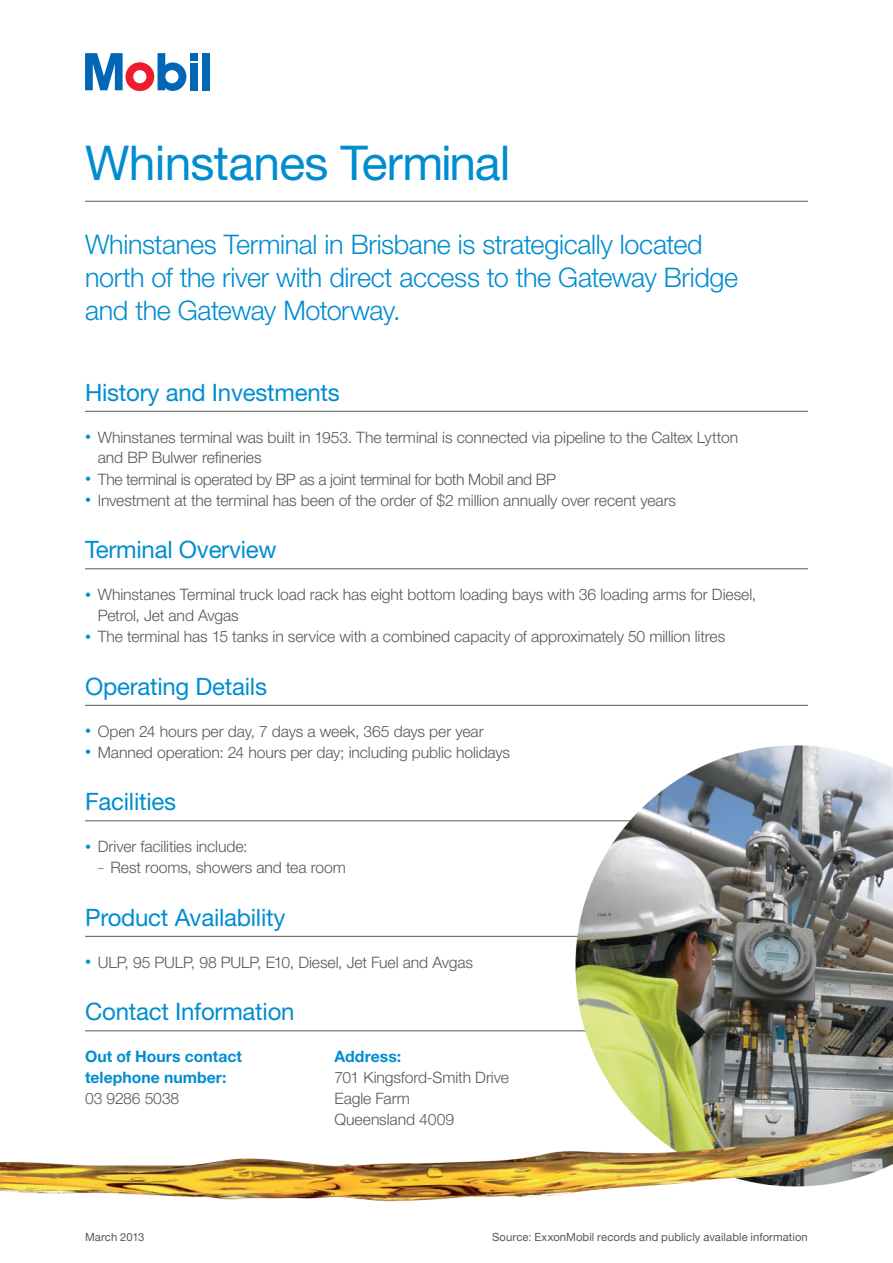
<style>
.page{position:relative;width:893px;height:1263px;background:#fff}
.page>*{position:absolute;margin:0;border:0;box-sizing:border-box;transform-origin:0 0}
.t1{font:48px "Helvetica Neue";letter-spacing:-.015em;color:#008dd0}
.Intro{font:300 27px/33px "Helvetica Neue";letter-spacing:-.015em;color:#008dd0}
.Subhead{font:24px "Helvetica Neue";letter-spacing:-.01em;color:#008dd0}
.Bullets_-_no_spacing{font:300 15.75px/20.7px "Helvetica Neue";letter-spacing:-.005em;color:#57585a}
.Body_text{font:300 15.75px/21px "Helvetica Neue";letter-spacing:-.005em;color:#57585a}
.Header_body{font:700 15.75px/21px "Helvetica Neue";letter-spacing:.005em;color:#008dd0}
.Dashed_bullets_L2_no{font:300 15.75px "Helvetica Neue";letter-spacing:-.005em;color:#57585a}
.t2{font:11.25px "Helvetica Neue";letter-spacing:.005em;color:#57585a}
.s1{font-size:12px;color:#008dd0}
</style>
<div class="page">
<div style="left:190px;top:53px;width:7px;height:7px;background:#0166b3"></div>
<div style="left:190px;top:63px;width:7px;height:27px;background:#0166b3"></div>
<div style="left:202px;top:53px;width:7px;height:37px;background:#0166b3"></div>
<svg style="left:85px;top:53px;width:101px;height:38px"></svg>
<hr style="left:85px;top:201px;width:723px;height:1px;background:#57585a">
<hr style="left:85px;top:411px;width:723px;height:1px;background:#57585a">
<hr style="left:85px;top:568px;width:723px;height:1px;background:#57585a">
<hr style="left:85px;top:705px;width:723px;height:1px;background:#57585a">
<img style="left:0;top:745px;width:893px;height:457px">
<p class="t1" style="left:85px;top:134px;width:427px">Whinstanes Terminal</p>
<p class="Intro" style="left:85px;top:227px;width:655px">Whinstanes Terminal in Brisbane is strategically located north of the river with direct access to the Gateway Bridge and the Gateway Motorway.</p>
<p class="Subhead" style="left:85px;top:378px;width:256px">History and Investments</p>
<p class="Bullets_-_no_spacing" style="left:98px;top:426px;width:642px;text-indent:-13px"><span class="s1">•</span> Whinstanes terminal was built in 1953. The terminal is connected via pipeline to the Caltex Lytton and BP Bulwer refineries</p>
<p class="Bullets_-_no_spacing" style="left:85px;top:468px;width:472px"><span class="s1">•</span> The terminal is operated by BP as a joint terminal for both Mobil and BP</p>
<p class="Bullets_-_no_spacing" style="left:85px;top:489px;width:593px"><span class="s1">•</span> Investment at the terminal has been of the order of $2 million annually over recent years</p>
<p class="Subhead" style="left:85px;top:535px;width:193px">Terminal Overview</p>
<p class="Bullets_-_no_spacing" style="left:98px;top:584px;width:660px;text-indent:-13px"><span class="s1">•</span> Whinstanes Terminal truck load rack has eight bottom loading bays with 36 loading arms for Diesel,<br>Petrol, Jet and Avgas</p>
<p class="Bullets_-_no_spacing" style="left:85px;top:626px;width:642px"><span class="s1">•</span> The terminal has 15 tanks in service with a combined capacity of approximately 50 million litres</p>
<p class="Subhead" style="left:85px;top:672px;width:183px">Operating Details</p>
<p class="Bullets_-_no_spacing" style="left:85px;top:720px;width:400px"><span class="s1">•</span> Open 24 hours per day, 7 days a week, 365 days per year</p>
<p class="Bullets_-_no_spacing" style="left:85px;top:741px;width:427px"><span class="s1">•</span> Manned operation: 24 hours per day; including public holidays</p>
<p class="Subhead" style="left:85px;top:787px;width:93px">Facilities</p>
<p class="Bullets_-_no_spacing" style="left:85px;top:836px;width:164px"><span class="s1">•</span> Driver facilities include:</p>
<p class="Dashed_bullets_L2_no" style="left:98px;top:858px;width:250px"><span class="s1">–</span> Rest rooms, showers and tea room</p>
<p class="Subhead" style="left:85px;top:903px;width:202px">Product Availability</p>
<p class="Bullets_-_no_spacing" style="left:85px;top:951px;width:390px"><span class="s1">•</span> ULP, 95 PULP, 98 PULP, E10, Diesel, Jet Fuel and Avgas</p>
<p class="Subhead" style="left:85px;top:997px;width:211px">Contact Information</p>
<p class="Header_body" style="left:85px;top:1046px;width:159px">Out of Hours contact telephone number:</p>
<p class="Body_text" style="left:85px;top:1088px;width:96px">03 9286 5038</p>
<p class="Header_body" style="left:334px;top:1046px;width:68px">Address:</p>
<p class="Body_text" style="left:334px;top:1067px;width:176px">701 Kingsford-Smith Drive<br>Eagle Farm<br>Queensland 4009</p>
<p class="t2" style="left:85px;top:1230px;width:61px">March 2013</p>
<p class="t2" style="left:492px;top:1230px;width:317px">Source: ExxonMobil records and publicly available information</p>
</div>
